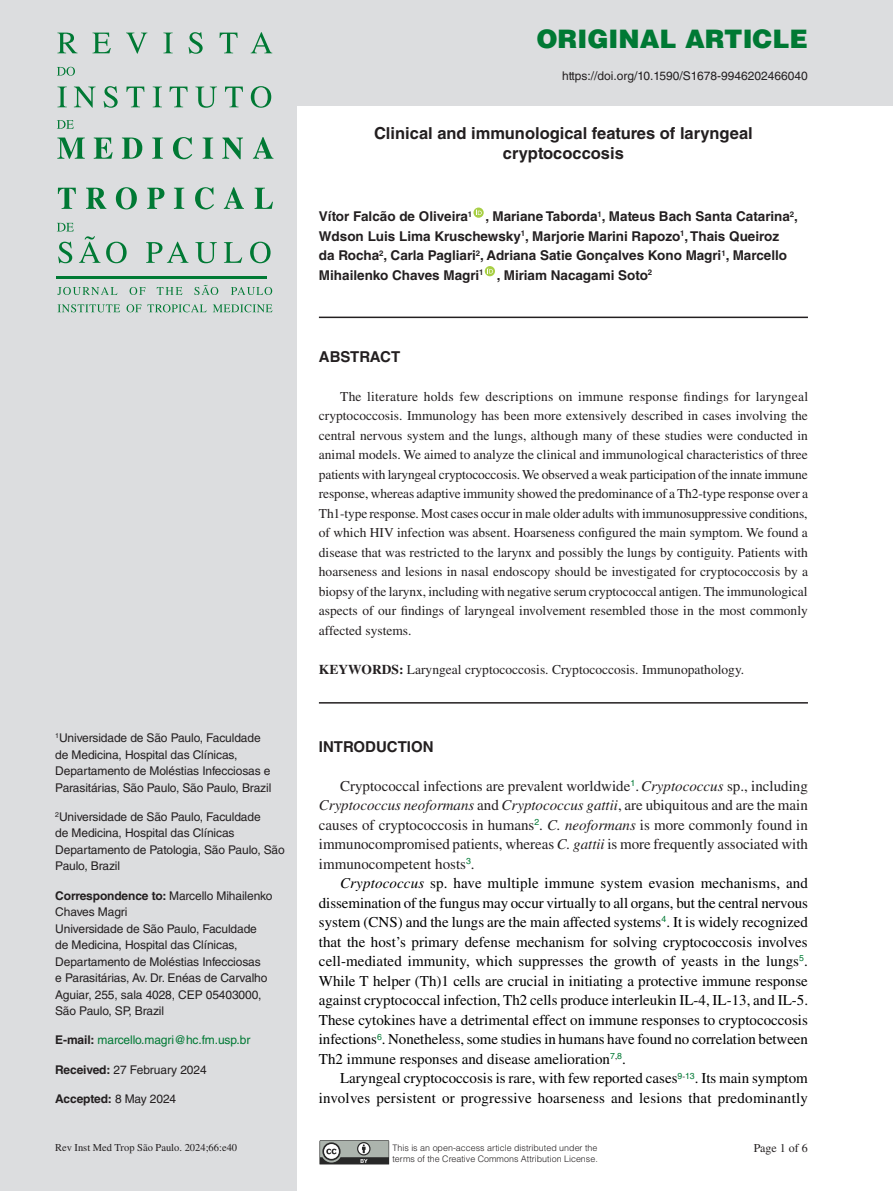
<style>
.page{position:relative;width:893px;height:1191px;background:#fff}
.page>*{position:absolute;margin:0;border:0;box-sizing:border-box;transform-origin:0 0}
.t1{font:900 25.5px "Helvetica LT Std";color:#007934}
.Título{font:700 16.5px/19.8px "Helvetica LT Std";color:#231f20;text-align:center}
.t2{font:15px/19.5px "Times LT Std";color:#000;text-align:justify}
.t3{font:15px/19.5px "Times LT Std";letter-spacing:-.005em;color:#231f20;text-align:justify}
.Seção{font:700 15px "Helvetica LT Std";color:#231f20}
.Resumo{font:13.5px/19.5px "Times LT Std";color:#231f20;text-align:justify}
.Autores{font:700 13.5px/19.5px "Helvetica LT Std";color:#231f20}
.Keywords{font:13.5px "Times LT Std";color:#231f20}
.Rodapé{font:12px/16.5px "Helvetica LT Std";letter-spacing:-.01em;color:#231f20}
.Rodapé-2{font:12px "Helvetica LT Std";letter-spacing:-.01em;color:#007934}
.Rodapé-3{font:700 12px "Helvetica LT Std";letter-spacing:-.01em;color:#231f20}
.t4{font:12px "Times LT Std";color:#231f20}
.t5{font:10.5px "Times LT Std";color:#231f20}
.t6{font:300 8.85px/10.6px "Helvetica LT Std";color:#231f20}
.s1{font-weight:700}
.s2{font-weight:700;color:#231f20}
.s3{font-weight:400}
.s4{font-style:italic}
</style>
<div class="page">
<div style="left:0;top:0;width:297px;height:1191px;background:#dcdddf"></div>
<div style="left:22px;top:0;width:871px;height:106px;background:#dcdddf"></div>
<svg style="left:57px;top:33px;width:21px;height:20px"></svg>
<svg style="left:92px;top:33px;width:19px;height:20px"></svg>
<svg style="left:126px;top:33px;width:21px;height:21px"></svg>
<svg style="left:163px;top:33px;width:10px;height:20px"></svg>
<svg style="left:189px;top:32px;width:14px;height:22px"></svg>
<svg style="left:220px;top:33px;width:18px;height:20px"></svg>
<svg style="left:251px;top:32px;width:21px;height:21px"></svg>
<svg style="left:57px;top:87px;width:10px;height:20px"></svg>
<svg style="left:74px;top:87px;width:22px;height:21px"></svg>
<svg style="left:104px;top:86px;width:14px;height:22px"></svg>
<svg style="left:126px;top:87px;width:18px;height:20px"></svg>
<svg style="left:153px;top:87px;width:9px;height:20px"></svg>
<svg style="left:170px;top:87px;width:18px;height:20px"></svg>
<svg style="left:195px;top:87px;width:22px;height:21px"></svg>
<svg style="left:225px;top:87px;width:18px;height:20px"></svg>
<svg style="left:251px;top:86px;width:20px;height:22px"></svg>
<svg style="left:57px;top:137px;width:28px;height:22px"></svg>
<svg style="left:94px;top:137px;width:19px;height:22px"></svg>
<svg style="left:122px;top:137px;width:20px;height:22px"></svg>
<svg style="left:152px;top:137px;width:11px;height:22px"></svg>
<svg style="left:173px;top:137px;width:19px;height:22px"></svg>
<svg style="left:203px;top:137px;width:10px;height:22px"></svg>
<svg style="left:222px;top:137px;width:21px;height:22px"></svg>
<svg style="left:253px;top:137px;width:20px;height:22px"></svg>
<svg style="left:58px;top:188px;width:18px;height:21px"></svg>
<svg style="left:86px;top:188px;width:20px;height:21px"></svg>
<svg style="left:116px;top:187px;width:21px;height:22px"></svg>
<svg style="left:147px;top:188px;width:17px;height:21px"></svg>
<svg style="left:174px;top:188px;width:10px;height:21px"></svg>
<svg style="left:195px;top:187px;width:19px;height:22px"></svg>
<svg style="left:224px;top:187px;width:20px;height:22px"></svg>
<svg style="left:255px;top:188px;width:18px;height:21px"></svg>
<svg style="left:146px;top:242px;width:43px;height:21px"></svg>
<svg style="left:195px;top:242px;width:22px;height:21px"></svg>
<svg style="left:224px;top:242px;width:18px;height:21px"></svg>
<svg style="left:250px;top:242px;width:21px;height:21px"></svg>
<svg style="left:57px;top:223px;width:70px;height:40px"></svg>
<svg style="left:57px;top:120px;width:17px;height:9px"></svg>
<svg style="left:57px;top:67px;width:18px;height:9px"></svg>
<svg style="left:57px;top:287px;width:60px;height:8px"></svg>
<svg style="left:130px;top:287px;width:15px;height:8px"></svg>
<svg style="left:157px;top:287px;width:25px;height:8px"></svg>
<svg style="left:194px;top:285px;width:24px;height:10px"></svg>
<svg style="left:231px;top:287px;width:41px;height:8px"></svg>
<svg style="left:58px;top:304px;width:62px;height:8px"></svg>
<svg style="left:127px;top:304px;width:14px;height:8px"></svg>
<svg style="left:147px;top:304px;width:60px;height:8px"></svg>
<svg style="left:213px;top:304px;width:59px;height:8px"></svg>
<hr style="left:56px;top:276px;width:210px;height:2px;background:#007934">
<svg style="left:320px;top:1140px;width:69px;height:24px;background:#868a87"></svg>
<hr style="left:319px;top:316px;width:489px;height:2px;background:#231f20">
<hr style="left:319px;top:702px;width:489px;height:1px;background:#231f20">
<svg style="left:473px;top:207px;width:11px;height:11px"></svg>
<svg style="left:476px;top:209px;width:6px;height:6px"></svg>
<svg style="left:485px;top:266px;width:10px;height:10px"></svg>
<svg style="left:488px;top:268px;width:5px;height:5px"></svg>
<h1 class="t1" style="left:536px;top:22px;width:273px">ORIGINAL ARTICLE</h1>
<p class="Rodapé" style="left:562px;top:67px;width:247px">https://doi.org/10.1590/S1678-9946202466040</p>
<p class="Título" style="left:374px;top:123px;width:380px">Clinical and immunological features of laryngeal cryptococcosis</p>
<p class="Autores" style="left:319px;top:207px;width:481px">Vítor Falcão de Oliveira<sup>1</sup> , Mariane Taborda<sup>1</sup>, Mateus Bach Santa Catarina<sup>2</sup>, Wdson Luis Lima Kruschewsky<sup>1</sup>, Marjorie Marini Rapozo<sup>1</sup>, Thais Queiroz da Rocha<sup>2</sup>, Carla Pagliari<sup>2</sup>, Adriana Satie Gonçalves Kono Magri<sup>1</sup>, Marcello Mihailenko Chaves Magri<sup>1</sup> , Miriam Nacagami Soto<sup>2</sup></p>
<p class="Rodapé" style="left:55px;top:729px;width:218px"><sup>1</sup>Universidade de São Paulo, Faculdade de Medicina, Hospital das Clínicas, Departamento de Moléstias Infecciosas e Parasitárias, São Paulo, São Paulo, Brazil</p>
<p class="Rodapé" style="left:55px;top:808px;width:231px"><sup>2</sup>Universidade de São Paulo, Faculdade<br>de Medicina, Hospital das Clínicas<br>Departamento de Patologia, São Paulo, São<br>Paulo, Brazil</p>
<p class="Rodapé" style="left:55px;top:887px;width:219px"><span class="s1">Correspondence to:</span> Marcello Mihailenko Chaves Magri<br>Universidade de São Paulo, Faculdade de Medicina, Hospital das Clínicas, Departamento de Moléstias Infecciosas<br>e Parasitárias, Av. Dr. Enéas de Carvalho Aguiar, 255, sala 4028, CEP 05403000, São Paulo, SP, Brazil</p>
<p class="Rodapé-2" style="left:55px;top:1033px;width:197px"><span class="s2">E-mail:</span> marcello.magri@hc.fm.usp.br</p>
<p class="Rodapé" style="left:55px;top:1061px;width:153px"><span class="s1">Received:</span> 27 February 2024</p>
<p class="Rodapé-3" style="left:55px;top:1091px;width:122px">Accepted: <span class="s3">8 May 2024</span></p>
<p class="Seção" style="left:319px;top:347px;width:83px">ABSTRACT</p>
<p class="Resumo" style="left:319px;top:386px;width:491px;text-indent:21px">The literature holds few descriptions on immune response findings for laryngeal cryptococcosis. Immunology has been more extensively described in cases involving the central nervous system and the lungs, although many of these studies were conducted in animal models. We aimed to analyze the clinical and immunological characteristics of three patients with laryngeal cryptococcosis. We observed a weak participation of the innate immune response, whereas adaptive immunity showed the predominance of a Th2-type response over a Th1-type response. Most cases occur in male older adults with immunosuppressive conditions, of which HIV infection was absent. Hoarseness configured the main symptom. We found a disease that was restricted to the larynx and possibly the lungs by contiguity. Patients with hoarseness and lesions in nasal endoscopy should be investigated for cryptococcosis by a biopsy of the larynx, including with negative serum cryptococcal antigen. The immunological aspects of our findings of laryngeal involvement resembled those in the most commonly affected systems.</p>
<p class="Keywords" style="left:319px;top:661px;width:427px"><span class="s1">KEYWORDS:</span> Laryngeal cryptococcosis. Cryptococcosis. Immunopathology.</p>
<p class="Seção" style="left:319px;top:737px;width:116px">INTRODUCTION</p>
<p class="t3" style="left:319px;top:776px;width:491px;text-indent:21px">Cryptococcal infections are prevalent worldwide<sup>1</sup>.<span class="s4">Cryptococcus</span> sp., including <span class="s4">Cryptococcus neoformans</span> and <span class="s4">Cryptococcus gattii</span>, are ubiquitous and are the main causes of cryptococcosis in humans<sup>2</sup>. <span class="s4">C. neoformans</span> is more commonly found in immunocompromised patients, whereas <span class="s4">C. gattii</span> is more frequently associated with immunocompetent hosts<sup>3</sup>.</p>
<p class="t2" style="left:319px;top:873px;width:491px;text-indent:21px"><span class="s4">Cryptococcus</span> sp. have multiple immune system evasion mechanisms, and dissemination of the fungus may occur virtually to all organs, but the central nervous system (CNS) and the lungs are the main affected systems<sup>4</sup>. It is widely recognized that the host’s primary defense mechanism for solving cryptococcosis involves cell-mediated immunity, which suppresses the growth of yeasts in the lungs<sup>5</sup>.<br>While T helper (Th)1 cells are crucial in initiating a protective immune response against cryptococcal infection, Th2 cells produce interleukin IL-4, IL-13, and IL-5.<br>These cytokines have a detrimental effect on immune responses to cryptococcosis infections<sup>6</sup>. Nonetheless, some studies in humans have found no correlation between Th2 immune responses and disease amelioration<sup>7</sup><sup>,</sup><sup>8</sup>.</p>
<p class="t2" style="left:319px;top:1068px;width:491px;text-align:right">Laryngeal cryptococcosis is rare, with few reported cases<sup>9</sup><sup>-</sup><sup>13</sup>. Its main symptom involves persistent or progressive hoarseness and lesions that predominantly</p>
<p class="t5" style="left:55px;top:1142px;width:183px">Rev Inst Med Trop São Paulo. 2024;66:e40</p>
<p class="t4" style="left:754px;top:1141px;width:56px">Page 1 of 6</p>
<p class="t6" style="left:392px;top:1142px;width:207px">This is an open-access article distributed under the terms of the Creative Commons Attribution License.</p>
</div>
